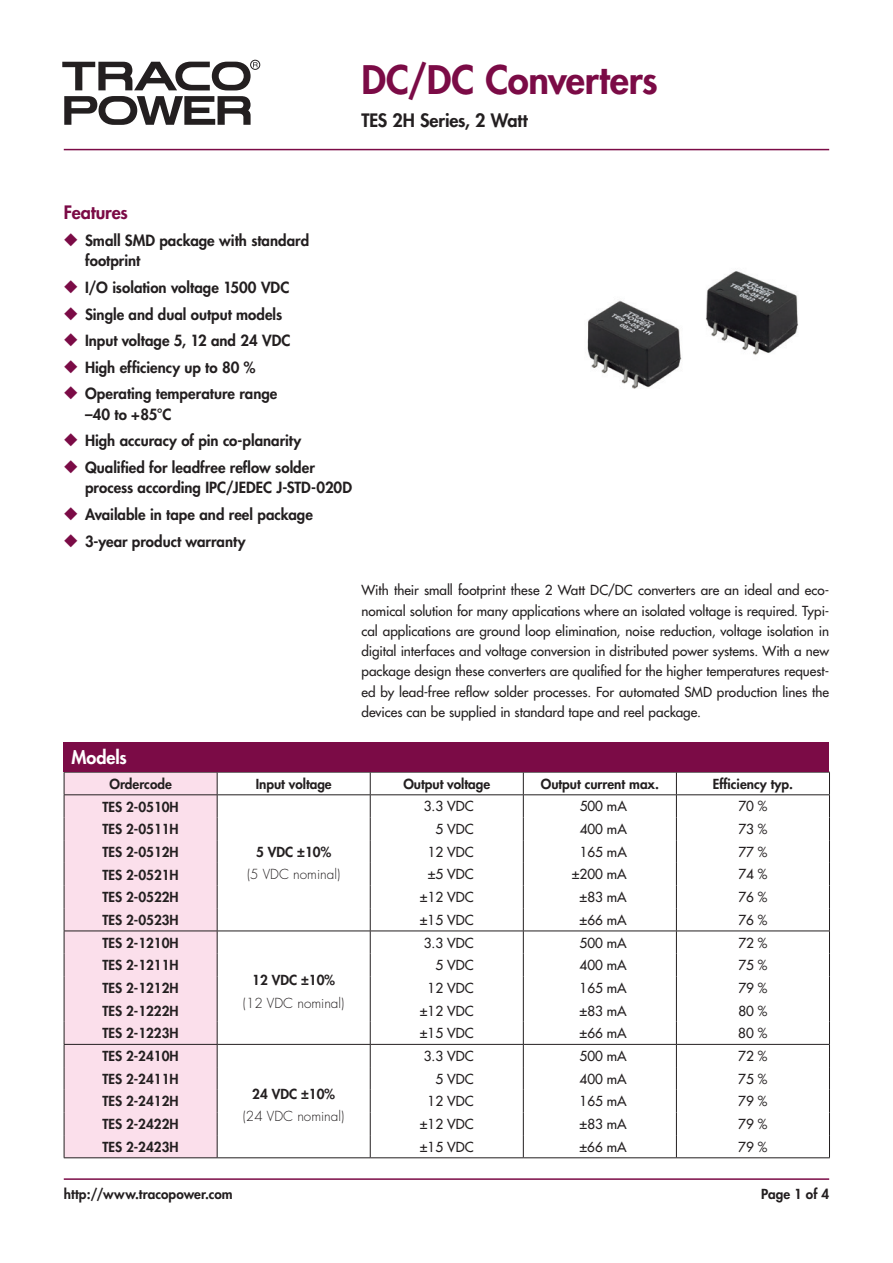
<style>
.page{position:relative;width:893px;height:1263px;background:#fff}
.page>*{position:absolute;margin:0;border:0;box-sizing:border-box;transform-origin:0 0}
.t1{font:800 38.25px "Futura";letter-spacing:-.005em;color:#7b0b46}
.t2{font:800 18px "Futura";letter-spacing:-.01em;color:#231f20}
.t3{font:800 18px "Futura";letter-spacing:-.01em;color:#7b0b46}
.t4{font:800 18px "Futura";letter-spacing:-.005em;color:#fff}
.t5{font:800 15px/20.2px "Futura";color:#231f20}
.t6{font:13.5px/20.2px "Futura";color:#231f20;text-align:justify}
.t7{font:800 13.5px "Futura";color:#231f20}
.t8{font:300 13.5px "Futura";color:#231f20}
.s1{color:#7b0b46}
</style>
<div class="page">
<div style="left:250px;top:60px;width:10px;height:10px;border:1px solid #231f20;border-radius:50%"></div>
<svg style="left:64px;top:96px;width:187px;height:29px"></svg>
<svg style="left:62px;top:62px;width:196px;height:28px"></svg>
<hr style="left:64px;top:1178px;width:765px;height:2px;background:#7b0b46">
<hr style="left:64px;top:149px;width:765px;height:1px;background:#7b0b46">
<div style="left:65px;top:773px;width:152px;height:384px;background:#fbdfeb"></div>
<hr style="left:64px;top:772px;width:153px;height:1px;background:#231f20">
<hr style="left:217px;top:772px;width:153px;height:1px;background:#231f20">
<hr style="left:370px;top:772px;width:153px;height:1px;background:#231f20">
<hr style="left:523px;top:772px;width:153px;height:1px;background:#231f20">
<hr style="left:676px;top:772px;width:154px;height:1px;background:#231f20">
<hr style="left:64px;top:794px;width:153px;height:1px;background:#231f20">
<hr style="left:217px;top:794px;width:153px;height:1px;background:#231f20">
<hr style="left:370px;top:794px;width:153px;height:1px;background:#231f20">
<hr style="left:523px;top:794px;width:153px;height:1px;background:#231f20">
<hr style="left:676px;top:794px;width:154px;height:1px;background:#231f20">
<hr style="left:64px;top:931px;width:153px;height:1px;background:#231f20">
<hr style="left:217px;top:931px;width:153px;height:1px;background:#231f20">
<hr style="left:370px;top:931px;width:153px;height:1px;background:#231f20">
<hr style="left:523px;top:931px;width:153px;height:1px;background:#231f20">
<hr style="left:676px;top:931px;width:154px;height:1px;background:#231f20">
<hr style="left:64px;top:1044px;width:153px;height:1px;background:#231f20">
<hr style="left:370px;top:1044px;width:153px;height:1px;background:#231f20">
<hr style="left:523px;top:1044px;width:153px;height:1px;background:#231f20">
<svg style="left:64px;top:772px;width:1px;height:385px"></svg>
<svg style="left:217px;top:772px;width:1px;height:385px"></svg>
<svg style="left:370px;top:772px;width:1px;height:385px"></svg>
<svg style="left:523px;top:772px;width:1px;height:385px"></svg>
<svg style="left:676px;top:772px;width:1px;height:385px"></svg>
<svg style="left:829px;top:772px;width:1px;height:385px"></svg>
<hr style="left:64px;top:1157px;width:153px;height:1px;background:#231f20">
<hr style="left:217px;top:1157px;width:153px;height:1px;background:#231f20">
<hr style="left:370px;top:1157px;width:153px;height:1px;background:#231f20">
<hr style="left:523px;top:1157px;width:153px;height:1px;background:#231f20">
<hr style="left:676px;top:1157px;width:154px;height:1px;background:#231f20">
<hr style="left:217px;top:1044px;width:153px;height:1px;background:#231f20">
<hr style="left:676px;top:1044px;width:154px;height:1px;background:#231f20">
<div style="left:64px;top:742px;width:765px;height:30px;background:#7b0b46"></div>
<img style="left:587px;top:271px;width:212px;height:118px">
<h1 class="t1" style="left:361px;top:56px;width:298px">DC/DC Converters</h1>
<h2 class="t2" style="left:361px;top:109px;width:168px">TES 2H Series, 2 Watt</h2>
<h2 class="t3" style="left:64px;top:201px;width:66px">Features</h2>
<p class="t5" style="left:85px;top:230px;width:226px;text-indent:-21px"><span class="s1">◆</span> Small SMD package with standard footprint</p>
<p class="t5" style="left:64px;top:277px;width:227px"><span class="s1">◆</span> I/O isolation voltage 1500 VDC</p>
<p class="t5" style="left:64px;top:304px;width:220px"><span class="s1">◆</span> Single and dual output models</p>
<p class="t5" style="left:64px;top:331px;width:228px"><span class="s1">◆</span> Input voltage 5, 12 and 24 VDC</p>
<p class="t5" style="left:64px;top:357px;width:193px"><span class="s1">◆</span> High efficiency up to 80 %</p>
<p class="t5" style="left:85px;top:384px;width:194px;text-indent:-21px"><span class="s1">◆</span> Operating temperature range –40 to +85°C</p>
<p class="t5" style="left:64px;top:431px;width:239px"><span class="s1">◆</span> High accuracy of pin co-planarity</p>
<p class="t5" style="left:85px;top:457px;width:269px;text-indent:-21px"><span class="s1">◆</span> Qualified for leadfree reflow solder process according IPC/JEDEC J-STD-020D</p>
<p class="t5" style="left:64px;top:504px;width:251px"><span class="s1">◆</span> Available in tape and reel package</p>
<p class="t5" style="left:64px;top:531px;width:183px"><span class="s1">◆</span> 3-year product warranty</p>
<h2 class="t4" style="left:72px;top:746px;width:57px">Models</h2>
<p class="t6" style="left:361px;top:580px;width:469px">With their small footprint these 2 Watt DC/DC converters are an ideal and eco&shy;nomical solution for many applications where an isolated voltage is required. Typi&shy;cal applications are ground loop elimination, noise reduction, voltage isolation in digital interfaces and voltage conversion in distributed power systems. With a new package design these converters are qualified for the higher temperatures request&shy;ed by lead-free reflow solder processes. For automated SMD production lines the devices can be supplied in standard tape and reel package.</p>
<p class="t7" style="left:109px;top:775px;width:64px">Ordercode</p>
<p class="t7" style="left:256px;top:775px;width:78px">Input voltage</p>
<p class="t7" style="left:403px;top:775px;width:88px">Output voltage</p>
<p class="t7" style="left:541px;top:775px;width:120px">Output current max.</p>
<p class="t7" style="left:713px;top:775px;width:82px">Efficiency typ.</p>
<p class="t7" style="left:102px;top:798px;width:78px">TES 2-0510H</p>
<p class="t6" style="left:424px;top:796px;width:51px">3.3 VDC</p>
<p class="t6" style="left:580px;top:796px;width:49px">500 mA</p>
<p class="t6" style="left:738px;top:796px;width:31px">70 %</p>
<p class="t7" style="left:102px;top:821px;width:78px">TES 2-0511H</p>
<p class="t6" style="left:435px;top:819px;width:40px">5 VDC</p>
<p class="t6" style="left:580px;top:819px;width:49px">400 mA</p>
<p class="t6" style="left:738px;top:819px;width:31px">73 %</p>
<p class="t7" style="left:102px;top:843px;width:78px">TES 2-0512H</p>
<p class="t7" style="left:256px;top:843px;width:76px">5 VDC ±10%</p>
<p class="t6" style="left:428px;top:842px;width:48px">12 VDC</p>
<p class="t6" style="left:580px;top:842px;width:49px">165 mA</p>
<p class="t6" style="left:738px;top:842px;width:31px">77 %</p>
<p class="t7" style="left:102px;top:866px;width:78px">TES 2-0521H</p>
<p class="t8" style="left:247px;top:866px;width:95px">(5 VDC nominal)</p>
<p class="t6" style="left:428px;top:864px;width:48px">±5 VDC</p>
<p class="t6" style="left:572px;top:864px;width:56px">±200 mA</p>
<p class="t6" style="left:738px;top:864px;width:31px">74 %</p>
<p class="t7" style="left:102px;top:889px;width:78px">TES 2-0522H</p>
<p class="t6" style="left:420px;top:887px;width:55px">±12 VDC</p>
<p class="t6" style="left:580px;top:887px;width:49px">±83 mA</p>
<p class="t6" style="left:738px;top:887px;width:31px">76 %</p>
<p class="t7" style="left:102px;top:911px;width:78px">TES 2-0523H</p>
<p class="t6" style="left:420px;top:910px;width:55px">±15 VDC</p>
<p class="t6" style="left:580px;top:910px;width:49px">±66 mA</p>
<p class="t6" style="left:738px;top:910px;width:31px">76 %</p>
<p class="t7" style="left:102px;top:934px;width:78px">TES 2-1210H</p>
<p class="t6" style="left:424px;top:932px;width:51px">3.3 VDC</p>
<p class="t6" style="left:580px;top:932px;width:49px">500 mA</p>
<p class="t6" style="left:738px;top:932px;width:31px">72 %</p>
<p class="t7" style="left:102px;top:957px;width:78px">TES 2-1211H</p>
<p class="t6" style="left:435px;top:955px;width:40px">5 VDC</p>
<p class="t6" style="left:580px;top:955px;width:49px">400 mA</p>
<p class="t6" style="left:738px;top:955px;width:31px">75 %</p>
<p class="t7" style="left:102px;top:979px;width:78px">TES 2-1212H</p>
<p class="t7" style="left:252px;top:972px;width:84px">12 VDC ±10%</p>
<p class="t6" style="left:428px;top:978px;width:48px">12 VDC</p>
<p class="t6" style="left:580px;top:978px;width:49px">165 mA</p>
<p class="t6" style="left:738px;top:978px;width:31px">79 %</p>
<p class="t7" style="left:102px;top:1002px;width:78px">TES 2-1222H</p>
<p class="t8" style="left:243px;top:995px;width:103px">(12 VDC nominal)</p>
<p class="t6" style="left:420px;top:1000px;width:55px">±12 VDC</p>
<p class="t6" style="left:580px;top:1000px;width:49px">±83 mA</p>
<p class="t6" style="left:738px;top:1000px;width:31px">80 %</p>
<p class="t7" style="left:102px;top:1025px;width:78px">TES 2-1223H</p>
<p class="t6" style="left:420px;top:1023px;width:55px">±15 VDC</p>
<p class="t6" style="left:580px;top:1023px;width:49px">±66 mA</p>
<p class="t6" style="left:738px;top:1023px;width:31px">80 %</p>
<p class="t7" style="left:102px;top:1047px;width:78px">TES 2-2410H</p>
<p class="t6" style="left:424px;top:1046px;width:51px">3.3 VDC</p>
<p class="t6" style="left:580px;top:1046px;width:49px">500 mA</p>
<p class="t6" style="left:738px;top:1046px;width:31px">72 %</p>
<p class="t7" style="left:102px;top:1070px;width:78px">TES 2-2411H</p>
<p class="t6" style="left:435px;top:1068px;width:40px">5 VDC</p>
<p class="t6" style="left:579px;top:1068px;width:49px">400 mA</p>
<p class="t6" style="left:738px;top:1068px;width:31px">75 %</p>
<p class="t7" style="left:102px;top:1093px;width:78px">TES 2-2412H</p>
<p class="t7" style="left:252px;top:1085px;width:84px">24 VDC ±10%</p>
<p class="t6" style="left:428px;top:1091px;width:48px">12 VDC</p>
<p class="t6" style="left:579px;top:1091px;width:49px">165 mA</p>
<p class="t6" style="left:738px;top:1091px;width:31px">79 %</p>
<p class="t7" style="left:102px;top:1115px;width:78px">TES 2-2422H</p>
<p class="t8" style="left:243px;top:1108px;width:103px">(24 VDC nominal)</p>
<p class="t6" style="left:420px;top:1114px;width:55px">±12 VDC</p>
<p class="t6" style="left:579px;top:1114px;width:49px">±83 mA</p>
<p class="t6" style="left:738px;top:1114px;width:31px">79 %</p>
<p class="t7" style="left:102px;top:1138px;width:78px">TES 2-2423H</p>
<p class="t6" style="left:420px;top:1137px;width:55px">±15 VDC</p>
<p class="t6" style="left:579px;top:1137px;width:49px">±66 mA</p>
<p class="t6" style="left:738px;top:1137px;width:31px">79 %</p>
<p class="t7" style="left:64px;top:1185px;width:170px">http://www.tracopower.com</p>
<p class="t7" style="left:761px;top:1185px;width:69px">Page 1 of 4</p>
</div>
